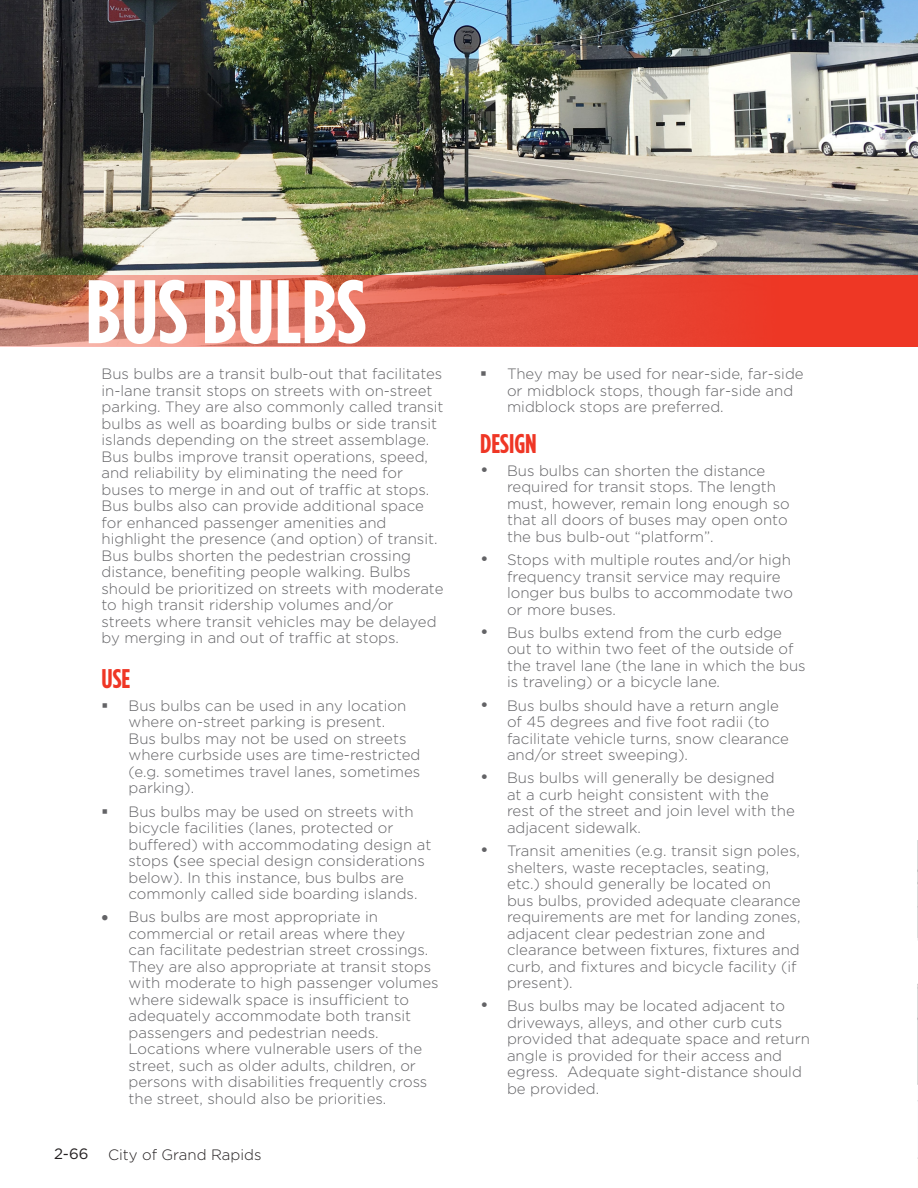
<style>
.page{position:relative;width:918px;height:1188px;background:#fff}
.page>*{position:absolute;margin:0;border:0;box-sizing:border-box;transform-origin:0 0}
.NNI_01_Elements{font:700 90px "Gotham Condensed";color:#fff}
.NNI_02-elements{font:700 27px "Gotham Condensed";color:#ef3625}
.NNI_Main_Body{font:300 15px/16.5px "Gotham";color:#636366}
.t1{font:300 15px "Gotham";color:#231f20}
.t2{font:15px "Gotham";color:#231f20}
.s1{font-weight:400}
.s2{font-weight:400;font-size:18px}
</style>
<div class="page">
<img style="left:0;top:0;width:918px;height:276px">
<svg style="left:0;top:276px;width:918px;height:71px;background:#de5c4a"></svg>
<img style="left:917px;top:841px;width:1px;height:318px">
<p class="NNI_01_Elements" style="left:86px;top:259px;width:282px">BUS BULBS</p>
<p class="NNI_Main_Body" style="left:102px;top:365px;width:344px">Bus bulbs are a transit bulb-out that facilitates in-lane transit stops on streets with on-street parking. They are also commonly called transit bulbs as well as boarding bulbs or side transit islands depending on the street assemblage.<br>Bus bulbs improve transit operations, speed, and reliability by eliminating the need for buses to merge in and out of traffic at stops.<br>Bus bulbs also can provide additional space for enhanced passenger amenities and highlight the presence (and option) of transit.<br>Bus bulbs shorten the pedestrian crossing distance, benefiting people walking. Bulbs should be prioritized on streets with moderate to high transit ridership volumes and/or streets where transit vehicles may be delayed by merging in and out of traffic at stops.</p>
<p class="NNI_02-elements" style="left:102px;top:662px;width:30px">USE</p>
<p class="NNI_Main_Body" style="left:129px;top:697px;width:293px;text-indent:-27px">▪ Bus bulbs can be used in any location where on-street parking is present.<br>Bus bulbs may not be used on streets where curbside uses are time-restricted (e.g. sometimes travel lanes, sometimes parking).</p>
<p class="NNI_Main_Body" style="left:129px;top:803px;width:304px;text-indent:-27px">▪ Bus bulbs may be used on streets with bicycle facilities (lanes, protected or buffered) with accommodating design at stops <span class="s1">(</span>see special design considerations below). In this instance, bus bulbs are commonly called side boarding islands.</p>
<p class="NNI_Main_Body" style="left:129px;top:909px;width:312px;text-indent:-27px">• Bus bulbs are most appropriate in commercial or retail areas where they<br>can facilitate pedestrian street crossings.<br>They are also appropriate at transit stops with moderate to high passenger volumes where sidewalk space is insufficient to adequately accommodate both transit passengers and pedestrian needs.<br>Locations where vulnerable users of the street, such as older adults, children, or persons with disabilities frequently cross the street, should also be priorities.</p>
<p class="t2" style="left:54px;top:1145px;width:36px">2-66</p>
<p class="t1" style="left:108px;top:1145px;width:155px">City of Grand Rapids</p>
<p class="NNI_Main_Body" style="left:507px;top:365px;width:298px;text-indent:-27px">▪ They may be used for near-side, far-side or midblock stops, though far-side and midblock stops are preferred.</p>
<p class="NNI_02-elements" style="left:480px;top:427px;width:58px">DESIGN</p>
<p class="NNI_Main_Body" style="left:507px;top:462px;width:284px;text-indent:-27px"><span class="s2">•</span> Bus bulbs can shorten the distance required for transit stops. The length must, however, remain long enough so that all doors of buses may open onto the bus bulb-out “platform”.</p>
<p class="NNI_Main_Body" style="left:507px;top:551px;width:287px;text-indent:-27px"><span class="s2">•</span> Stops with multiple routes and/or high frequency transit service may require longer bus bulbs to accommodate two or more buses.</p>
<p class="NNI_Main_Body" style="left:507px;top:624px;width:300px;text-indent:-27px"><span class="s2">•</span> Bus bulbs extend from the curb edge out to within two feet of the outside of the travel lane (the lane in which the bus is traveling) or a bicycle lane.</p>
<p class="NNI_Main_Body" style="left:507px;top:697px;width:283px;text-indent:-27px"><span class="s2">•</span> Bus bulbs should have a return angle of 45 degrees and five foot radii (to facilitate vehicle turns, snow clearance and/or street sweeping).</p>
<p class="NNI_Main_Body" style="left:507px;top:769px;width:289px;text-indent:-27px"><span class="s2">•</span> Bus bulbs will generally be designed<br>at a curb height consistent with the rest of the street and join level with the adjacent sidewalk.</p>
<p class="NNI_Main_Body" style="left:507px;top:842px;width:295px;text-indent:-27px"><span class="s2">•</span> Transit amenities (e.g. transit sign poles, shelters, waste receptacles, seating, etc.) should generally be located on bus bulbs, provided adequate clearance requirements are met for landing zones, adjacent clear pedestrian zone and clearance between fixtures, fixtures and curb, and fixtures and bicycle facility (if present).</p>
<p class="NNI_Main_Body" style="left:507px;top:997px;width:304px;text-indent:-27px"><span class="s2">•</span> Bus bulbs may be located adjacent to driveways, alleys, and other curb cuts provided that adequate space and return angle is provided for their access and egress. Adequate sight-distance should be provided.</p>
</div>
